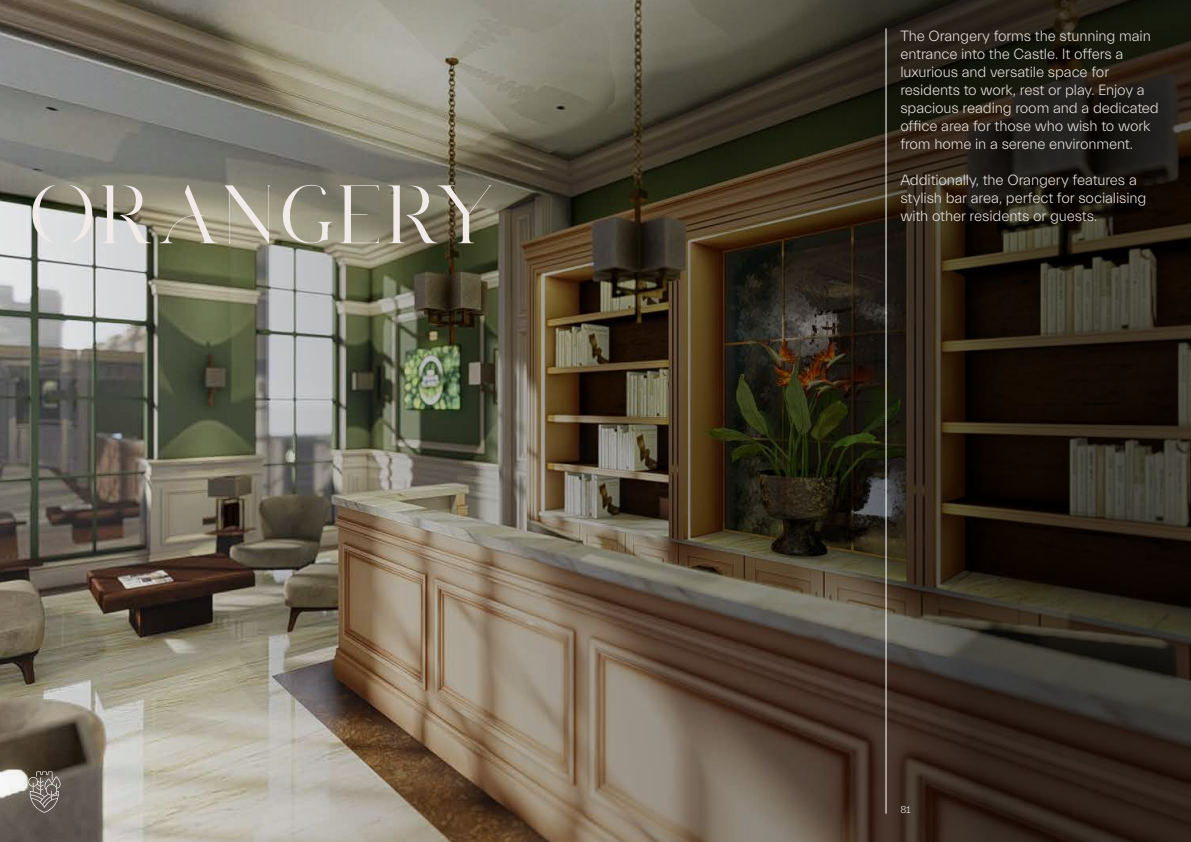
<style>
.page{position:relative;width:1191px;height:842px;background:#fff}
.page>*{position:absolute;margin:0;border:0;box-sizing:border-box;transform-origin:0 0}
.t1{font:82.8px "Adore";letter-spacing:.04em;color:#f0ebe8}
.t2{font:300 15px/18px "Everett";letter-spacing:-.01em;color:#f0ebe8}
.t3{font:300 10px "Everett";color:#fff}
</style>
<div class="page">
<img style="left:0;top:0;width:1191px;height:842px">
<svg style="left:28px;top:771px;width:33px;height:42px"></svg>
<hr style="left:886px;top:28px;width:1px;height:786px;background:#fff">
<h1 class="t1" style="left:28px;top:173px;width:465px">ORANGERY</h1>
<p class="t2" style="left:900px;top:27px;width:260px">The Orangery forms the stunning main entrance into the Castle. It offers a luxurious and versatile space for residents to work, rest or play. Enjoy a spacious reading room and a dedicated office area for those who wish to work from home in a serene environment.</p>
<p class="t2" style="left:900px;top:171px;width:248px">Additionally, the Orangery features a stylish bar area, perfect for socialising with other residents or guests.</p>
<p class="t3" style="left:900px;top:804px;width:12px">81</p>
</div>
